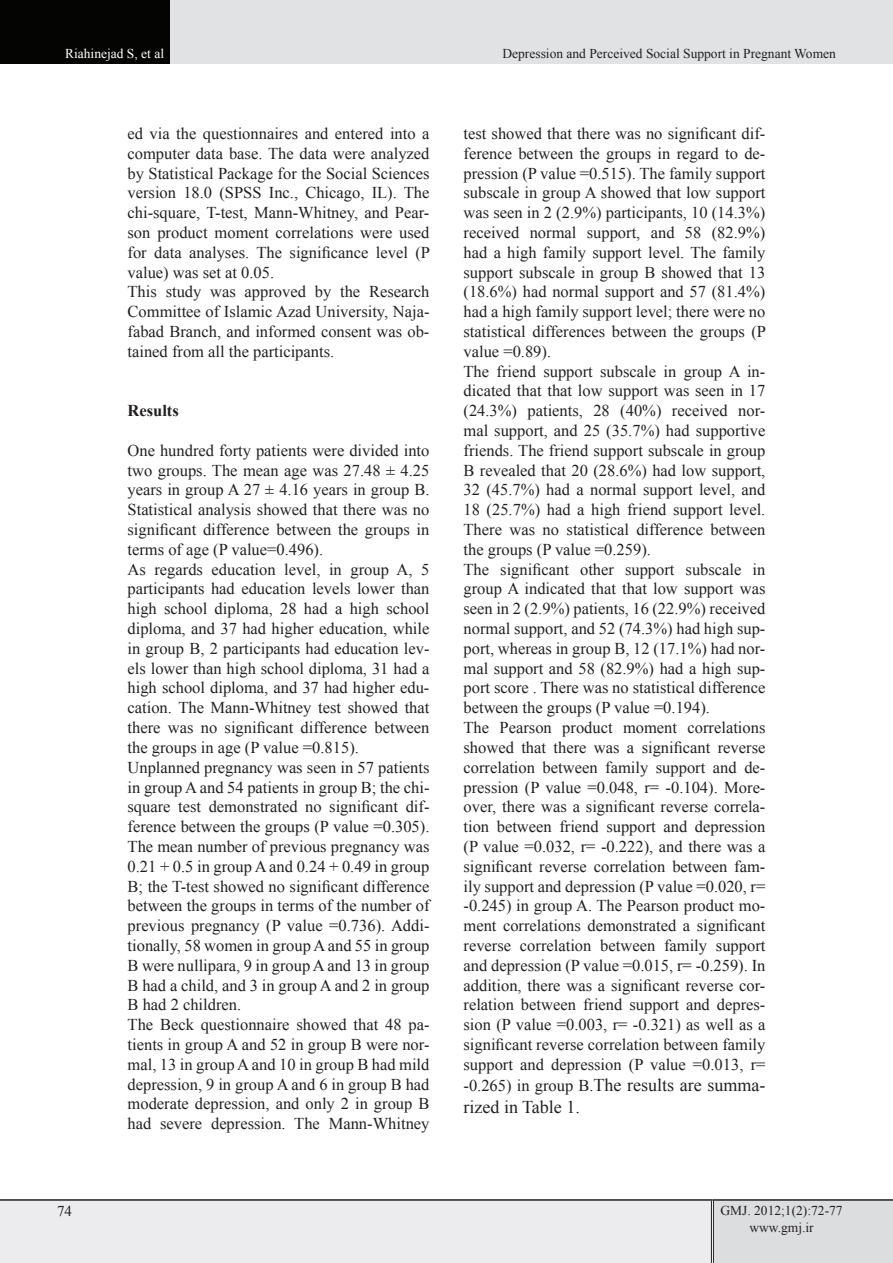
<style>
.page{position:relative;width:893px;height:1263px;background:#fff}
.page>*{position:absolute;margin:0;border:0;box-sizing:border-box;transform-origin:0 0}
.t1{font:18px/21.6px "Times New Roman";color:#231f20}
.t2{font:16.5px/19.8px "Times New Roman";color:#231f20}
.t3{font:700 16.5px "Times New Roman";color:#231f20}
.t4{font:15px "Times New Roman";color:#231f20}
.t5{font:13.5px/16.2px "Times New Roman";color:#231f20;text-align:center}
.t6{font:13.5px "Times New Roman";color:#fff}
.s1{font-size:16.5px}
</style>
<div class="page">
<div style="left:0;top:0;width:170px;height:64px;background:#040503"></div>
<div style="left:170px;top:0;width:723px;height:64px;background:#e1e2e4"></div>
<div style="left:0;top:1200px;width:712px;height:63px;background:#ececee"></div>
<div style="left:712px;top:1200px;width:181px;height:63px;background:#dcdddf"></div>
<hr style="left:711px;top:1201px;width:3px;height:62px;background:#fff">
<hr style="left:711px;top:1201px;width:1px;height:62px;background:#231f20">
<hr style="left:713px;top:1201px;width:1px;height:62px;background:#231f20">
<hr style="left:0;top:1199px;width:712px;height:2px;background:#231f20">
<hr style="left:712px;top:1199px;width:181px;height:2px;background:#231f20">
<p class="t6" style="left:65px;top:44px;width:100px">Riahinejad S, et al</p>
<p class="t5" style="left:502px;top:45px;width:335px">Depression and Perceived Social Support in Pregnant Women</p>
<p class="t2" style="left:128px;top:123px;width:304px">ed via the questionnaires and entered into a computer data base. The data were analyzed by Statistical Package for the Social Sciences version 18.0 (SPSS Inc., Chicago, IL). The chi-square, T-test, Mann-Whitney, and Pear&shy;son product moment correlations were used for data analyses. The significance level (P value) was set at 0.05.<br>This study was approved by the Research Committee of Islamic Azad University, Naja&shy;fabad Branch, and informed consent was ob&shy;tained from all the participants.</p>
<p class="t3" style="left:128px;top:399px;width:53px">Results</p>
<p class="t2" style="left:128px;top:440px;width:303px">One hundred forty patients were divided into two groups. The mean age was 27.48 ± 4.25 years in group A 27 ± 4.16 years in group B.<br>Statistical analysis showed that there was no significant difference between the groups in terms of age (P value=0.496).<br>As regards education level, in group A, 5 participants had education levels lower than high school diploma, 28 had a high school diploma, and 37 had higher education, while in group B, 2 participants had education lev&shy;els lower than high school diploma, 31 had a high school diploma, and 37 had higher edu&shy;cation. The Mann-Whitney test showed that there was no significant difference between the groups in age (P value =0.815).<br>Unplanned pregnancy was seen in 57 patients in group A and 54 patients in group B; the chi&shy;square test demonstrated no significant dif&shy;ference between the groups (P value =0.305).<br>The mean number of previous pregnancy was 0.21 + 0.5 in group A and 0.24 + 0.49 in group B; the T-test showed no significant difference between the groups in terms of the number of previous pregnancy (P value =0.736). Addi&shy;tionally, 58 women in group A and 55 in group B were nullipara, 9 in group A and 13 in group B had a child, and 3 in group A and 2 in group B had 2 children.<br>The Beck questionnaire showed that 48 pa&shy;tients in group A and 52 in group B were nor&shy;mal, 13 in group A and 10 in group B had mild depression, 9 in group A and 6 in group B had moderate depression, and only 2 in group B had severe depression. The Mann-Whitney</p>
<p class="t2" style="left:463px;top:123px;width:304px">test showed that there was no significant dif&shy;ference between the groups in regard to de&shy;pression (P value =0.515). The family support subscale in group A showed that low support was seen in 2 (2.9%) participants, 10 (14.3%) received normal support, and 58 (82.9%) had a high family support level. The family support subscale in group B showed that 13 (18.6%) had normal support and 57 (81.4%) had a high family support level; there were no statistical differences between the groups (P value =0.89).<br>The friend support subscale in group A in&shy;dicated that that low support was seen in 17 (24.3%) patients, 28 (40%) received nor&shy;mal support, and 25 (35.7%) had supportive friends. The friend support subscale in group B revealed that 20 (28.6%) had low support, 32 (45.7%) had a normal support level, and 18 (25.7%) had a high friend support level.<br>There was no statistical difference between the groups (P value =0.259).<br>The significant other support subscale in group A indicated that that low support was seen in 2 (2.9%) patients, 16 (22.9%) received normal support, and 52 (74.3%) had high sup&shy;port, whereas in group B, 12 (17.1%) had nor&shy;mal support and 58 (82.9%) had a high sup&shy;port score . There was no statistical difference between the groups (P value =0.194).<br>The Pearson product moment correlations showed that there was a significant reverse correlation between family support and de&shy;pression (P value =0.048, r= -0.104). More&shy;over, there was a significant reverse correla&shy;tion between friend support and depression (P value =0.032, r= -0.222), and there was a significant reverse correlation between fam&shy;ily support and depression (P value =0.020, r= -0.245) in group A. The Pearson product mo&shy;ment correlations demonstrated a significant reverse correlation between family support and depression (P value =0.015, r= -0.259). In addition, there was a significant reverse cor&shy;relation between friend support and depres&shy;sion (P value =0.003, r= -0.321) as well as a significant reverse correlation between family support and depression (P value =0.013, r=</p>
<p class="t1" style="left:463px;top:1074px;width:303px"><span class="s1">-0.265) in group B.</span>The results are summa&shy;rized in Table 1.</p>
<p class="t4" style="left:57px;top:1201px;width:16px">74</p>
<p class="t5" style="left:720px;top:1202px;width:124px">GMJ. 2012;1(2):72-77 www.gmj.ir</p>
</div>
